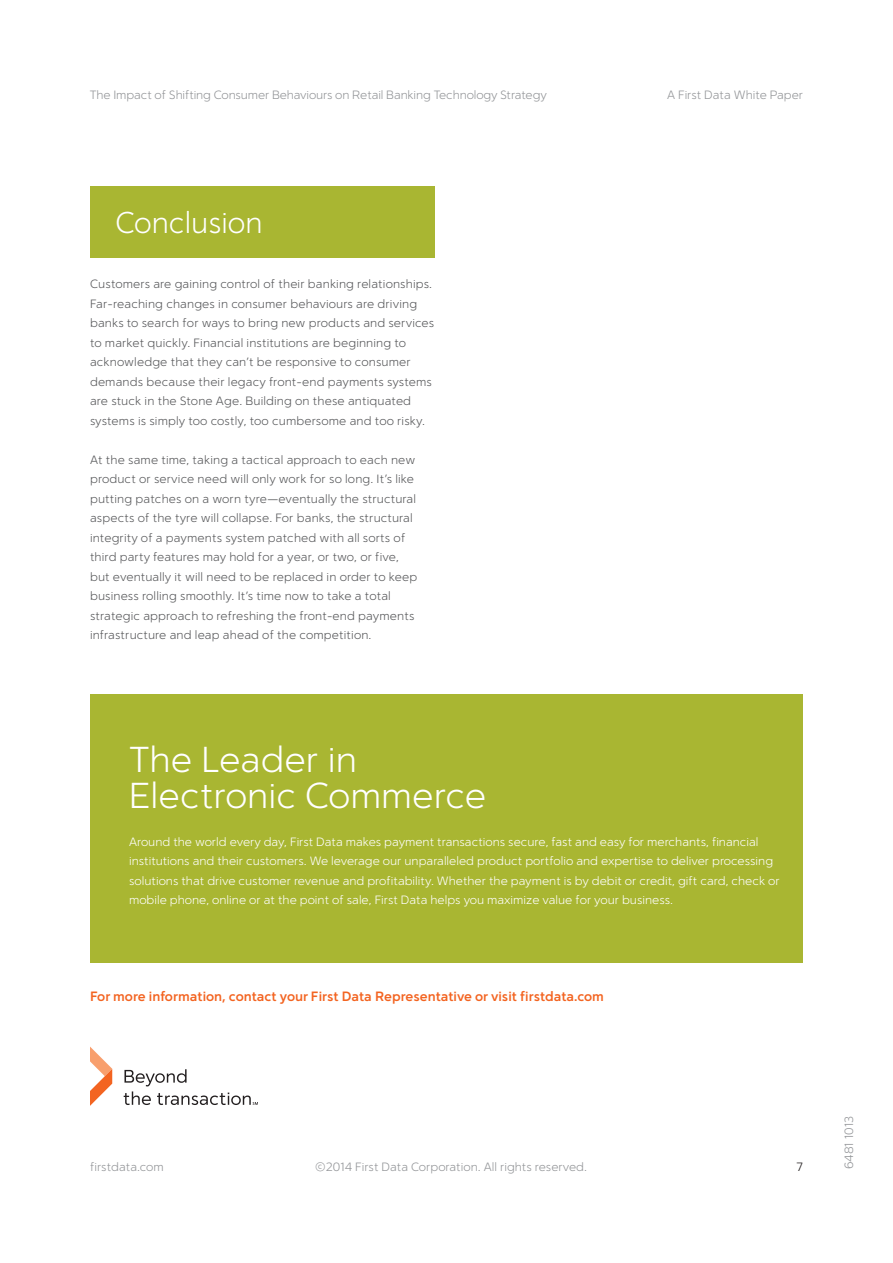
<style>
.page{position:relative;width:893px;height:1263px;background:#fff}
.page>*{position:absolute;margin:0;border:0;box-sizing:border-box;transform-origin:0 0}
.t1{font:300 36px "Simple Sans";color:#fff}
.t2{font:300 30px "Simple Sans";color:#fff}
.t3{font:700 13.5px "Simple Sans";color:#f36421}
.t4{font:300 12px/19.5px "Simple Sans";letter-spacing:.01em;color:#57585a}
.t5{font:300 12px/19.5px "Simple Sans";color:#fff}
.t6{font:300 12px "Simple Sans";letter-spacing:-.01em;color:#939598}
.t7{font:300 12px "Simple Sans";color:#231f20}
</style>
<div class="page">
<div style="left:90px;top:694px;width:713px;height:269px;background:#a9b632"></div>
<svg style="left:124px;top:1069px;width:134px;height:36px"></svg>
<svg style="left:90px;top:1046px;width:22px;height:60px"></svg>
<div style="left:90px;top:186px;width:344px;height:72px;background:#a9b632"></div>
<p class="t6" style="left:90px;top:88px;width:459px">The Impact of Shifting Consumer Behaviours on Retail Banking Technology Strategy</p>
<p class="t6" style="left:667px;top:88px;width:138px">A First Data White Paper</p>
<p class="t2" style="left:115px;top:205px;width:149px">Conclusion</p>
<p class="t4" style="left:90px;top:274px;width:346px">Customers are gaining control of their banking relationships.<br>Far-reaching changes in consumer behaviours are driving banks to search for ways to bring new products and services to market quickly. Financial institutions are beginning to acknowledge that they can’t be responsive to consumer demands because their legacy front-end payments systems are stuck in the Stone Age. Building on these antiquated systems is simply too costly, too cumbersome and too risky.</p>
<p class="t4" style="left:90px;top:450px;width:329px">At the same time, taking a tactical approach to each new product or service need will only work for so long. It’s like putting patches on a worn tyre—eventually the structural aspects of the tyre will collapse. For banks, the structural integrity of a payments system patched with all sorts of third party features may hold for a year, or two, or five, but eventually it will need to be replaced in order to keep business rolling smoothly. It’s time now to take a total strategic approach to refreshing the front-end payments infrastructure and leap ahead of the competition.</p>
<p class="t1" style="left:129px;top:738px;width:229px">The Leader in</p>
<p class="t1" style="left:129px;top:774px;width:359px">Electronic Commerce</p>
<p class="t5" style="left:129px;top:832px;width:652px">Around the world every day, First Data makes payment transactions secure, fast and easy for merchants, financial institutions and their customers. We leverage our unparalleled product portfolio and expertise to deliver processing solutions that drive customer revenue and profitability. Whether the payment is by debit or credit, gift card, check or mobile phone, online or at the point of sale, First Data helps you maximize value for your business.</p>
<p class="t3" style="left:90px;top:988px;width:515px">For more information, contact your First Data Representative or visit firstdata.com</p>
<p class="t6" style="left:90px;top:1159px;width:75px">firstdata.com</p>
<p class="t6" style="left:315px;top:1159px;width:273px">©2014 First Data Corporation. All rights reserved.</p>
<p class="t7" style="left:796px;top:1159px;width:8px">7</p>
<p class="t6" style="left:842px;top:1169px;width:55px;rotate:-90deg">6481 1013</p>
</div>
